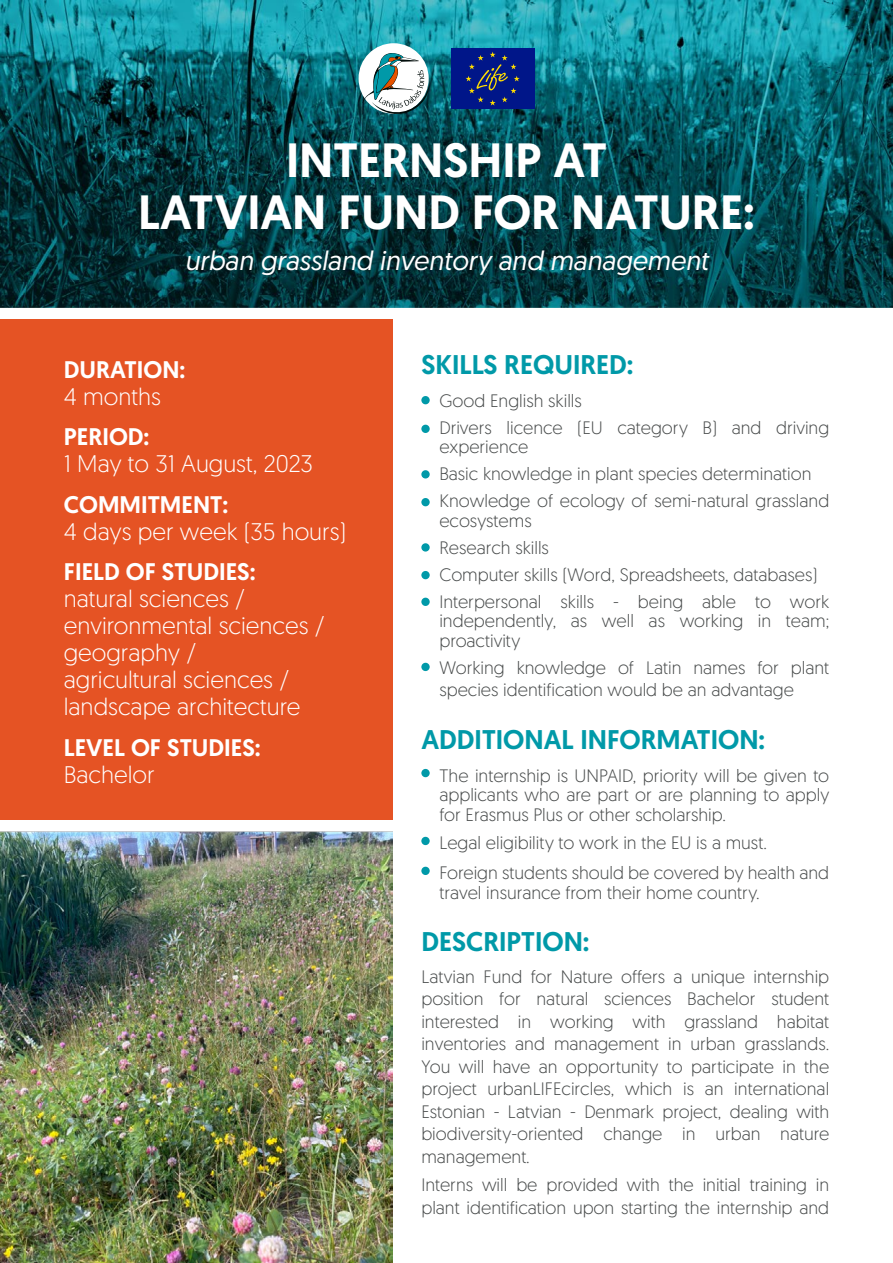
<style>
.page{position:relative;width:893px;height:1263px;background:#fff}
.page>*{position:absolute;margin:0;border:0;box-sizing:border-box;transform-origin:0 0}
.t1{font:500 48px/52.5px "Geomanist";color:#fff;text-align:center}
.t2{font:500 27px "Geomanist";color:#0099a8}
.t3{font:italic 27px "Geomanist";color:#fff}
.t4{font:300 24px/27px "Geomanist";color:#fff}
.t5{font:500 24px "Geomanist";color:#fff}
.t6{font:300 18px/22.5px "Geomanist";color:#484b4b}
</style>
<div class="page">
<img style="left:0;top:0;width:893px;height:307px">
<img style="left:0;top:819px;width:392px;height:444px">
<div style="left:0;top:319px;width:392px;height:500px;background:#e55324"></div>
<div style="left:451px;top:48px;width:83px;height:61px;background:#001689"></div>
<svg style="left:466px;top:52px;width:54px;height:53px"></svg>
<div style="left:359px;top:43px;width:70px;height:71px;background:#fff;border-radius:50%"></div>
<svg style="left:361px;top:53px;width:69px;height:66px"></svg>
<div style="left:421px;top:396px;width:9px;height:8px;background:#0099a8;border-radius:50%"></div>
<div style="left:421px;top:425px;width:9px;height:8px;background:#0099a8;border-radius:50%"></div>
<div style="left:421px;top:470px;width:9px;height:8px;background:#0099a8;border-radius:50%"></div>
<div style="left:421px;top:498px;width:9px;height:8px;background:#0099a8;border-radius:50%"></div>
<div style="left:421px;top:543px;width:9px;height:9px;background:#0099a8;border-radius:50%"></div>
<div style="left:421px;top:571px;width:9px;height:8px;background:#0099a8;border-radius:50%"></div>
<div style="left:421px;top:598px;width:9px;height:8px;background:#0099a8;border-radius:50%"></div>
<div style="left:421px;top:663px;width:9px;height:8px;background:#0099a8;border-radius:50%"></div>
<div style="left:421px;top:769px;width:9px;height:8px;background:#0099a8;border-radius:50%"></div>
<div style="left:421px;top:837px;width:9px;height:8px;background:#0099a8;border-radius:50%"></div>
<div style="left:421px;top:867px;width:9px;height:8px;background:#0099a8;border-radius:50%"></div>
<h1 class="t1" style="left:138px;top:133px;width:618px">INTERNSHIP AT<br>LATVIAN FUND FOR NATURE:</h1>
<h2 class="t3" style="left:185px;top:243px;width:525px">urban grassland inventory and management</h2>
<h3 class="t5" style="left:64px;top:353px;width:123px">DURATION:</h3>
<h3 class="t4" style="left:64px;top:382px;width:99px">4 months</h3>
<h3 class="t5" style="left:64px;top:421px;width:87px">PERIOD:</h3>
<h3 class="t4" style="left:64px;top:449px;width:251px">1 May to 31 August, 2023</h3>
<h3 class="t5" style="left:64px;top:488px;width:166px">COMMITMENT:</h3>
<h3 class="t4" style="left:64px;top:517px;width:284px">4 days per week (35 hours)</h3>
<h3 class="t5" style="left:64px;top:556px;width:193px">FIELD OF STUDIES:</h3>
<h3 class="t4" style="left:64px;top:584px;width:262px">natural sciences / environmental sciences / geography /<br>agricultural sciences / landscape architecture</h3>
<h3 class="t5" style="left:64px;top:731px;width:198px">LEVEL OF STUDIES:</h3>
<h3 class="t4" style="left:64px;top:760px;width:92px">Bachelor</h3>
<h2 class="t2" style="left:421px;top:346px;width:214px">SKILLS REQUIRED:</h2>
<p class="t6" style="left:439px;top:386px;width:391px;line-height:27px">Good English skills<br>Drivers licence (EU category B) and driving</p>
<p class="t6" style="left:439px;top:433px;width:391px;line-height:27px">experience<br>Basic knowledge in plant species determination<br>Knowledge of ecology of semi-natural grassland</p>
<p class="t6" style="left:439px;top:506px;width:391px;line-height:27px">ecosystems<br>Research skills<br>Computer skills (Word, Spreadsheets, databases)<br>Interpersonal skills - being able to work</p>
<p class="t6" style="left:439px;top:610px;width:391px;line-height:19.5px">independently, as well as working in team; proactivity</p>
<p class="t6" style="left:439px;top:655px;width:391px">Working knowledge of Latin names for plant species identification would be an advantage</p>
<h2 class="t2" style="left:421px;top:721px;width:345px">ADDITIONAL INFORMATION:</h2>
<p class="t6" style="left:439px;top:765px;width:391px;line-height:19.5px;text-align:justify">The internship is UNPAID, priority will be given to applicants who are part or are planning to apply for Erasmus Plus or other scholarship.</p>
<p class="t6" style="left:439px;top:827px;width:391px;line-height:30px">Legal eligibility to work in the EU is a must.<br>Foreign students should be covered by health and</p>
<p class="t6" style="left:439px;top:880px;width:322px">travel insurance from their home country.</p>
<h2 class="t2" style="left:421px;top:924px;width:170px">DESCRIPTION:</h2>
<p class="t6" style="left:421px;top:965px;width:409px;text-align:justify">Latvian Fund for Nature offers a unique internship position for natural sciences Bachelor student interested in working with grassland habitat inventories and management in urban grasslands.<br>You will have an opportunity to participate in the project urbanLIFEcircles, which is an international Estonian - Latvian - Denmark project, dealing with biodiversity-oriented change in urban nature management.</p>
<p class="t6" style="left:421px;top:1173px;width:409px">Interns will be provided with the initial training in plant identification upon starting the internship and</p>
</div>
